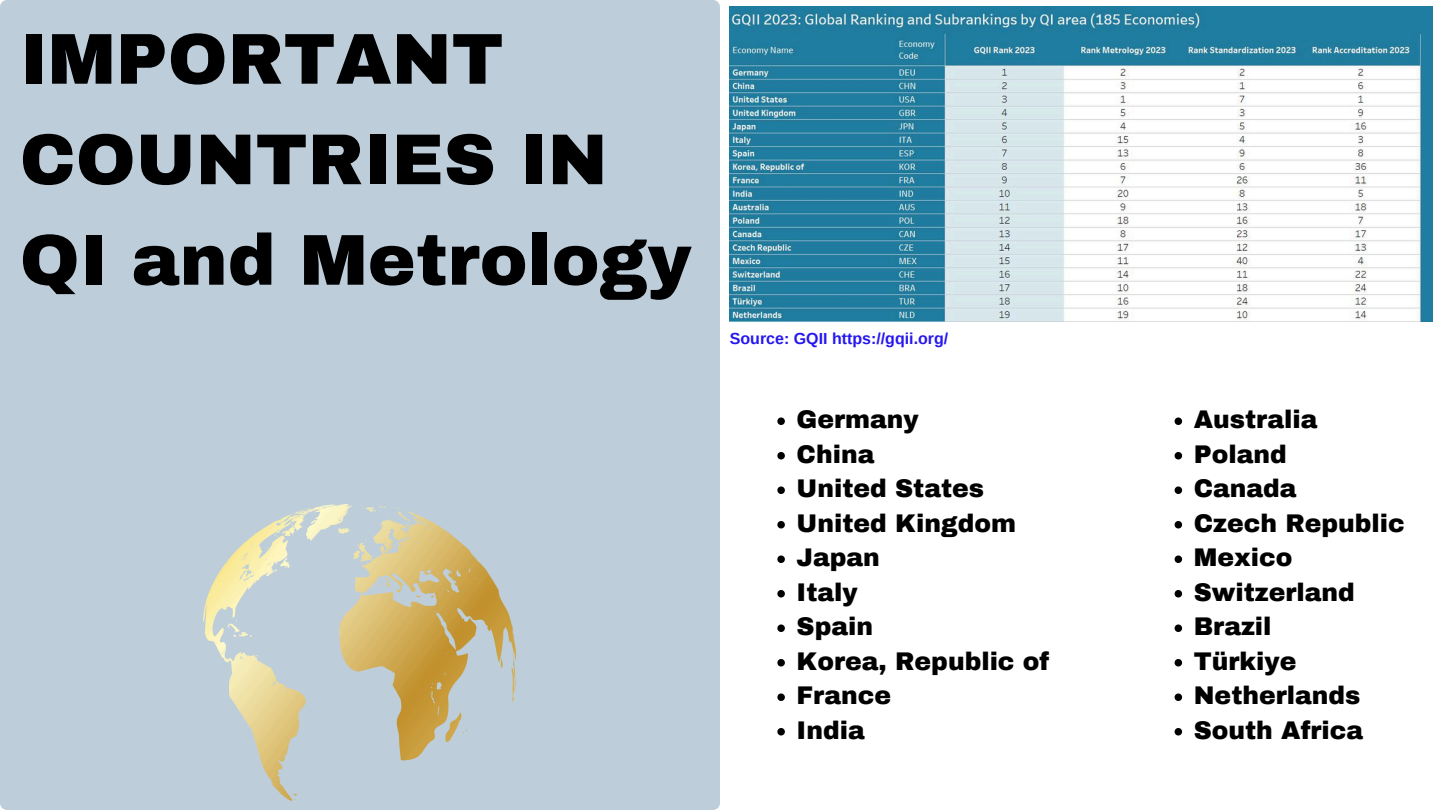
<style>
.page{position:relative;width:1440px;height:810px;background:#fff}
.page>*{position:absolute;margin:0;border:0;box-sizing:border-box;transform-origin:0 0}
.t1{font:900 72px/100.5px "Archivo";color:#000}
.t2{font:900 25px "Archivo";color:#000}
.t3{font:700 16px "Arimo";color:#2617ee}
</style>
<div class="page">
<div style="left:0;top:0;width:720px;height:810px;background:#bdcdda;border-radius:7px"></div>
<img style="left:204px;top:504px;width:312px;height:296px">
<img style="left:730px;top:6px;width:703px;height:316px">
<svg style="left:777px;top:418px;width:8px;height:7px"></svg>
<svg style="left:777px;top:452px;width:8px;height:8px"></svg>
<svg style="left:777px;top:487px;width:8px;height:7px"></svg>
<svg style="left:777px;top:521px;width:8px;height:8px"></svg>
<svg style="left:777px;top:556px;width:8px;height:7px"></svg>
<svg style="left:777px;top:590px;width:8px;height:8px"></svg>
<svg style="left:777px;top:625px;width:8px;height:7px"></svg>
<svg style="left:777px;top:659px;width:8px;height:8px"></svg>
<svg style="left:777px;top:694px;width:8px;height:7px"></svg>
<svg style="left:777px;top:728px;width:8px;height:8px"></svg>
<svg style="left:1175px;top:418px;width:7px;height:7px"></svg>
<svg style="left:1175px;top:452px;width:7px;height:8px"></svg>
<svg style="left:1175px;top:487px;width:7px;height:7px"></svg>
<svg style="left:1175px;top:521px;width:7px;height:8px"></svg>
<svg style="left:1175px;top:556px;width:7px;height:7px"></svg>
<svg style="left:1175px;top:590px;width:7px;height:8px"></svg>
<svg style="left:1175px;top:625px;width:7px;height:7px"></svg>
<svg style="left:1175px;top:659px;width:7px;height:8px"></svg>
<svg style="left:1175px;top:694px;width:7px;height:7px"></svg>
<svg style="left:1175px;top:728px;width:7px;height:8px"></svg>
<p class="t1" style="left:20px;top:9px;width:673px">IMPORTANT<br>COUNTRIES IN<br>QI and Metrology</p>
<p class="t3" style="left:730px;top:329px;width:220px">Source: GQII https://gqii.org/</p>
<p class="t2" style="left:797px;top:406px;width:124px">Germany</p>
<p class="t2" style="left:797px;top:441px;width:79px">China</p>
<p class="t2" style="left:797px;top:475px;width:189px">United States</p>
<p class="t2" style="left:797px;top:510px;width:221px">United Kingdom</p>
<p class="t2" style="left:797px;top:544px;width:85px">Japan</p>
<p class="t2" style="left:797px;top:579px;width:63px">Italy</p>
<p class="t2" style="left:797px;top:613px;width:78px">Spain</p>
<p class="t2" style="left:797px;top:648px;width:254px">Korea, Republic of</p>
<p class="t2" style="left:797px;top:682px;width:96px">France</p>
<p class="t2" style="left:797px;top:717px;width:70px">India</p>
<p class="t2" style="left:1194px;top:406px;width:125px">Australia</p>
<p class="t2" style="left:1194px;top:441px;width:95px">Poland</p>
<p class="t2" style="left:1194px;top:475px;width:104px">Canada</p>
<p class="t2" style="left:1194px;top:510px;width:213px">Czech Republic</p>
<p class="t2" style="left:1194px;top:544px;width:100px">Mexico</p>
<p class="t2" style="left:1194px;top:579px;width:163px">Switzerland</p>
<p class="t2" style="left:1194px;top:613px;width:79px">Brazil</p>
<p class="t2" style="left:1194px;top:648px;width:104px">Türkiye</p>
<p class="t2" style="left:1194px;top:682px;width:168px">Netherlands</p>
<p class="t2" style="left:1194px;top:717px;width:171px">South Africa</p>
</div>
